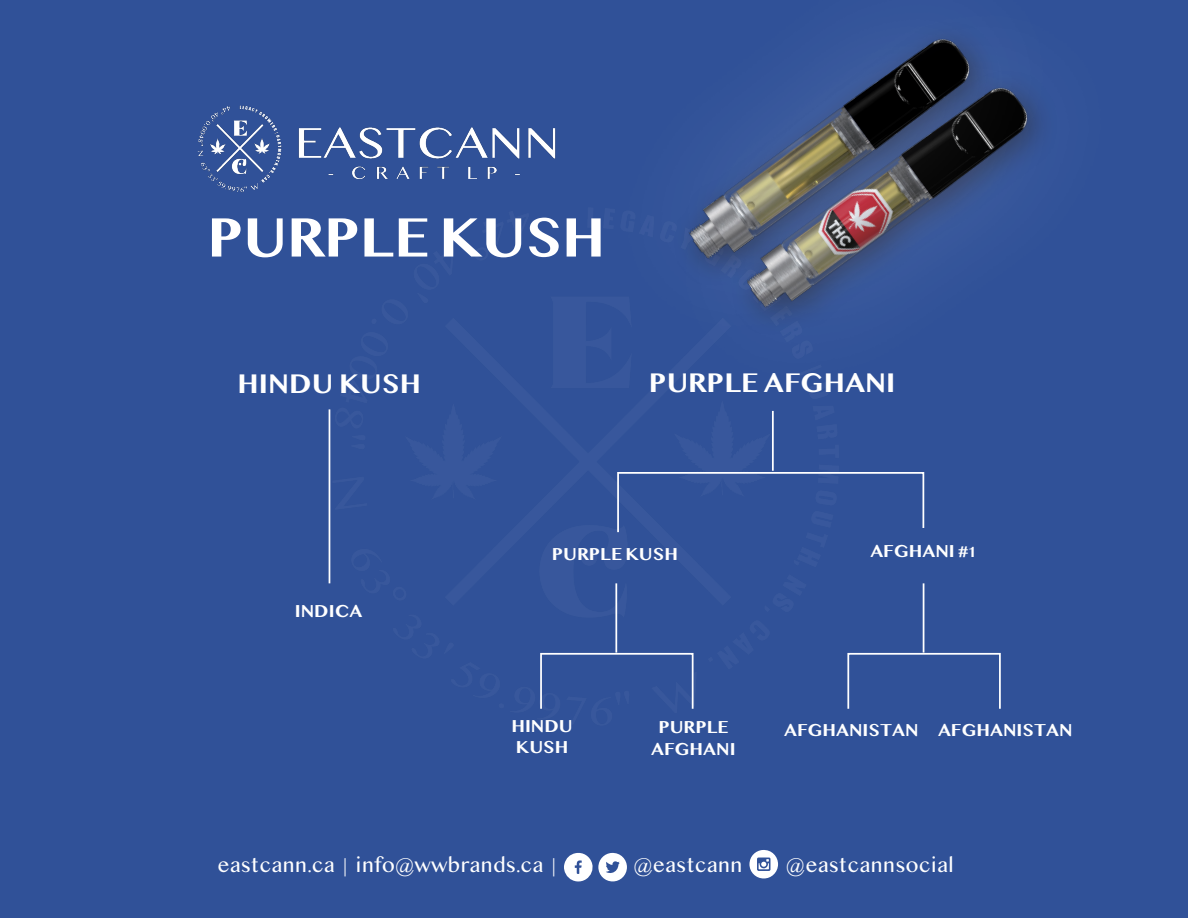
<style>
.page{position:relative;width:1188px;height:918px;background:#305198}
.page>*{position:absolute;margin:0;border:0;box-sizing:border-box;transform-origin:0 0}
.t1{font:700 57.6px "Telugu MN";letter-spacing:-.01em;color:#fff}
.t2{font:700 28.05px "Telugu MN";color:#fff}
.t3{font:21px "Telugu MN";color:#fff}
.t4{font:700 18px/21.6px "Telugu MN";color:#fff}
</style>
<div class="page">
<img style="left:197px;top:105px;width:345px;height:87px">
<svg style="left:564px;top:852px;width:63px;height:30px"></svg>
<svg style="left:749px;top:850px;width:29px;height:29px"></svg>
<hr style="left:772px;top:411px;width:2px;height:60px;background:#fff">
<svg style="left:617px;top:472px;width:308px;height:61px"></svg>
<hr style="left:923px;top:583px;width:1px;height:70px;background:#fff">
<div style="left:847px;top:653px;width:154px;height:57px;border:2px solid #fff"></div>
<hr style="left:329px;top:409px;width:1px;height:174px;background:#fff">
<hr style="left:615px;top:583px;width:2px;height:70px;background:#fff">
<div style="left:540px;top:653px;width:154px;height:57px;border:2px solid #fff"></div>
<img style="left:651px;top:38px;width:389px;height:287px">
<p class="t1" style="left:207px;top:203px;width:400px">PURPLE KUSH</p>
<p class="t2" style="left:238px;top:367px;width:185px">HINDU KUSH</p>
<p class="t2" style="left:649px;top:366px;width:248px">PURPLE AFGHANI</p>
<p class="t4" style="left:295px;top:600px;width:69px">INDICA</p>
<p class="t4" style="left:552px;top:543px;width:128px">PURPLE KUSH</p>
<p class="t4" style="left:870px;top:540px;width:108px">AFGHANI #1</p>
<p class="t4" style="left:511px;top:715px;width:63px">HINDU<br>KUSH</p>
<p class="t4" style="left:651px;top:716px;width:86px;text-align:center">PURPLE<br>AFGHANI</p>
<p class="t4" style="left:784px;top:719px;width:136px">AFGHANISTAN</p>
<p class="t4" style="left:938px;top:719px;width:136px">AFGHANISTAN</p>
<p class="t3" style="left:217px;top:853px;width:340px">eastcann.ca | info@wwbrands.ca |</p>
<p class="t3" style="left:633px;top:853px;width:111px">@eastcann</p>
<p class="t3" style="left:786px;top:853px;width:169px">@eastcannsocial</p>
</div>
